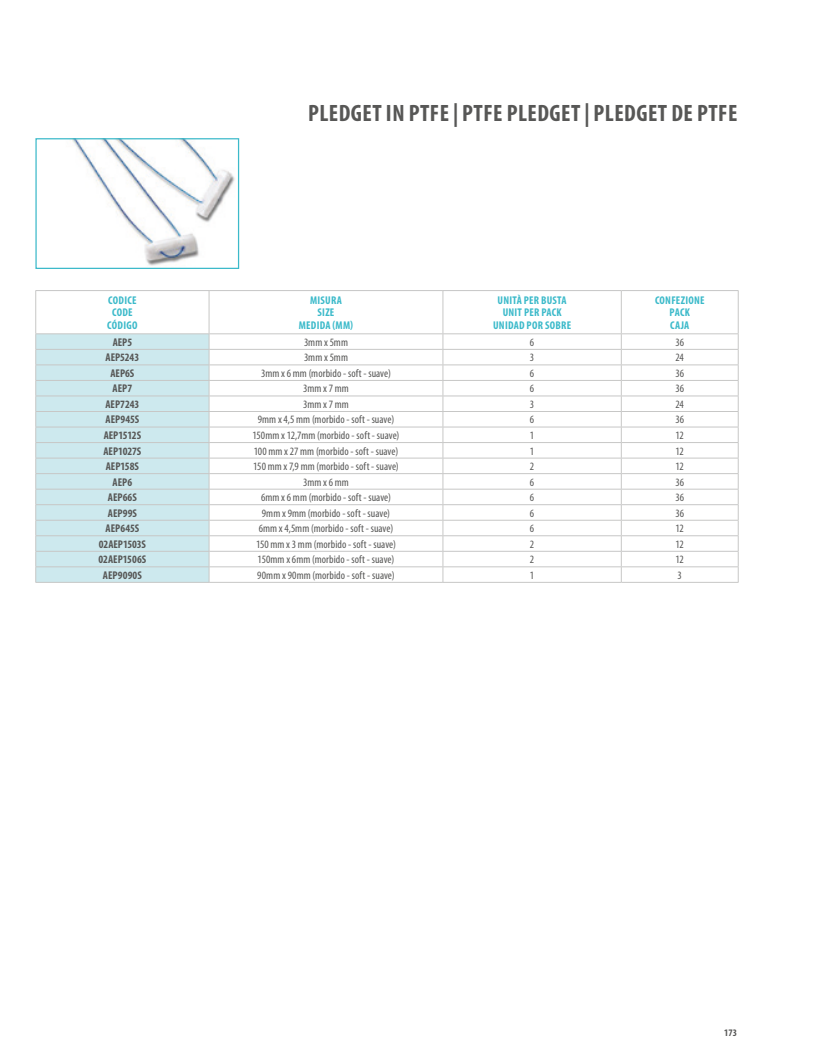
<style>
.page{position:relative;width:815px;height:1053px;background:#fff}
.page>*{position:absolute;margin:0;border:0;box-sizing:border-box;transform-origin:0 0}
.t1{font:700 condensed 23.75px "Myriad Pro";letter-spacing:.02em;color:#575756}
.t2{font:condensed 11.25px "Myriad Pro";letter-spacing:.005em;color:#575756}
.t3{font:700 condensed 11.25px "Myriad Pro";color:#575756}
.t4{font:700 condensed 11.25px/12.5px "Myriad Pro";letter-spacing:.02em;color:#3cbaca;text-align:center}
.t5{font:700 condensed 10px "Myriad Pro";color:#575756}
</style>
<div class="page">
<svg style="left:35px;top:290px;width:704px;height:292px"></svg>
<hr style="left:35px;top:582px;width:174px;height:1px;background:#c7c7c6">
<hr style="left:209px;top:582px;width:234px;height:1px;background:#c7c7c6">
<hr style="left:443px;top:582px;width:178px;height:1px;background:#c7c7c6">
<hr style="left:621px;top:582px;width:118px;height:1px;background:#c7c7c6">
<img style="left:72px;top:140px;width:163px;height:126px">
<div style="left:35px;top:138px;width:204px;height:131px;border:1px solid #3cbaca"></div>
<h1 class="t1" style="left:308px;top:100px;width:431px">PLEDGET IN PTFE | PTFE PLEDGET | PLEDGET DE PTFE</h1>
<p class="t4" style="left:107px;top:294px;width:32px">CODICE<br>CODE<br>CÓDIGO</p>
<p class="t4" style="left:299px;top:294px;width:56px">MISURA<br>SIZE<br>MEDIDA (MM)</p>
<p class="t4" style="left:493px;top:294px;width:80px">UNITÀ PER BUSTA<br>UNIT PER PACK<br>UNIDAD POR SOBRE</p>
<p class="t4" style="left:655px;top:294px;width:51px">CONFEZIONE<br>PACK<br>CAJA</p>
<p class="t3" style="left:113px;top:336px;width:21px">AEP5</p>
<p class="t2" style="left:304px;top:336px;width:45px">3mm x 5mm</p>
<p class="t2" style="left:530px;top:336px;width:6px">6</p>
<p class="t2" style="left:675px;top:336px;width:10px">36</p>
<p class="t3" style="left:106px;top:351px;width:35px">AEP5243</p>
<p class="t2" style="left:304px;top:351px;width:45px">3mm x 5mm</p>
<p class="t2" style="left:530px;top:351px;width:6px">3</p>
<p class="t2" style="left:676px;top:351px;width:10px">24</p>
<p class="t3" style="left:110px;top:367px;width:26px">AEP6S</p>
<p class="t2" style="left:261px;top:367px;width:131px">3mm x 6 mm (morbido - soft - suave)</p>
<p class="t2" style="left:530px;top:367px;width:6px">6</p>
<p class="t2" style="left:675px;top:367px;width:10px">36</p>
<p class="t3" style="left:113px;top:382px;width:21px">AEP7</p>
<p class="t2" style="left:303px;top:382px;width:47px">3mm x 7 mm</p>
<p class="t2" style="left:530px;top:382px;width:6px">6</p>
<p class="t2" style="left:675px;top:382px;width:10px">36</p>
<p class="t3" style="left:105px;top:398px;width:35px">AEP7243</p>
<p class="t2" style="left:303px;top:398px;width:47px">3mm x 7 mm</p>
<p class="t2" style="left:530px;top:398px;width:6px">3</p>
<p class="t2" style="left:676px;top:398px;width:10px">24</p>
<p class="t3" style="left:106px;top:413px;width:35px">AEP945S</p>
<p class="t2" style="left:258px;top:413px;width:138px">9mm x 4,5 mm (morbido - soft - suave)</p>
<p class="t2" style="left:530px;top:413px;width:6px">6</p>
<p class="t2" style="left:675px;top:413px;width:10px">36</p>
<p class="t3" style="left:104px;top:429px;width:39px">AEP1512S</p>
<p class="t2" style="left:253px;top:429px;width:148px">150mm x 12,7mm (morbido - soft - suave)</p>
<p class="t2" style="left:530px;top:429px;width:6px">1</p>
<p class="t2" style="left:676px;top:429px;width:10px">12</p>
<p class="t3" style="left:103px;top:444px;width:39px">AEP1027S</p>
<p class="t2" style="left:254px;top:444px;width:146px">100 mm x 27 mm (morbido - soft - suave)</p>
<p class="t2" style="left:530px;top:444px;width:6px">1</p>
<p class="t2" style="left:676px;top:444px;width:10px">12</p>
<p class="t3" style="left:106px;top:460px;width:35px">AEP158S</p>
<p class="t2" style="left:253px;top:460px;width:147px">150 mm x 7,9 mm (morbido - soft - suave)</p>
<p class="t2" style="left:530px;top:460px;width:6px">2</p>
<p class="t2" style="left:676px;top:460px;width:10px">12</p>
<p class="t3" style="left:113px;top:475px;width:21px">AEP6</p>
<p class="t2" style="left:303px;top:476px;width:47px">3mm x 6 mm</p>
<p class="t2" style="left:530px;top:476px;width:6px">6</p>
<p class="t2" style="left:675px;top:476px;width:10px">36</p>
<p class="t3" style="left:108px;top:491px;width:30px">AEP66S</p>
<p class="t2" style="left:261px;top:491px;width:131px">6mm x 6 mm (morbido - soft - suave)</p>
<p class="t2" style="left:530px;top:491px;width:6px">6</p>
<p class="t2" style="left:675px;top:491px;width:10px">36</p>
<p class="t3" style="left:108px;top:506px;width:31px">AEP99S</p>
<p class="t2" style="left:262px;top:507px;width:130px">9mm x 9mm (morbido - soft - suave)</p>
<p class="t2" style="left:530px;top:507px;width:6px">6</p>
<p class="t2" style="left:675px;top:507px;width:10px">36</p>
<p class="t3" style="left:106px;top:522px;width:35px">AEP645S</p>
<p class="t2" style="left:259px;top:522px;width:136px">6mm x 4,5mm (morbido - soft - suave)</p>
<p class="t2" style="left:530px;top:522px;width:6px">6</p>
<p class="t2" style="left:676px;top:522px;width:10px">12</p>
<p class="t3" style="left:99px;top:537px;width:49px">02AEP1503S</p>
<p class="t2" style="left:256px;top:538px;width:141px">150 mm x 3 mm (morbido - soft - suave)</p>
<p class="t2" style="left:530px;top:538px;width:6px">2</p>
<p class="t2" style="left:676px;top:538px;width:10px">12</p>
<p class="t3" style="left:99px;top:553px;width:49px">02AEP1506S</p>
<p class="t2" style="left:258px;top:553px;width:138px">150mm x 6mm (morbido - soft - suave)</p>
<p class="t2" style="left:530px;top:553px;width:6px">2</p>
<p class="t2" style="left:676px;top:553px;width:10px">12</p>
<p class="t3" style="left:103px;top:569px;width:40px">AEP9090S</p>
<p class="t2" style="left:257px;top:569px;width:139px">90mm x 90mm (morbido - soft - suave)</p>
<p class="t2" style="left:530px;top:569px;width:6px">1</p>
<p class="t2" style="left:678px;top:569px;width:6px">3</p>
<p class="t5" style="left:724px;top:1027px;width:14px">173</p>
</div>
